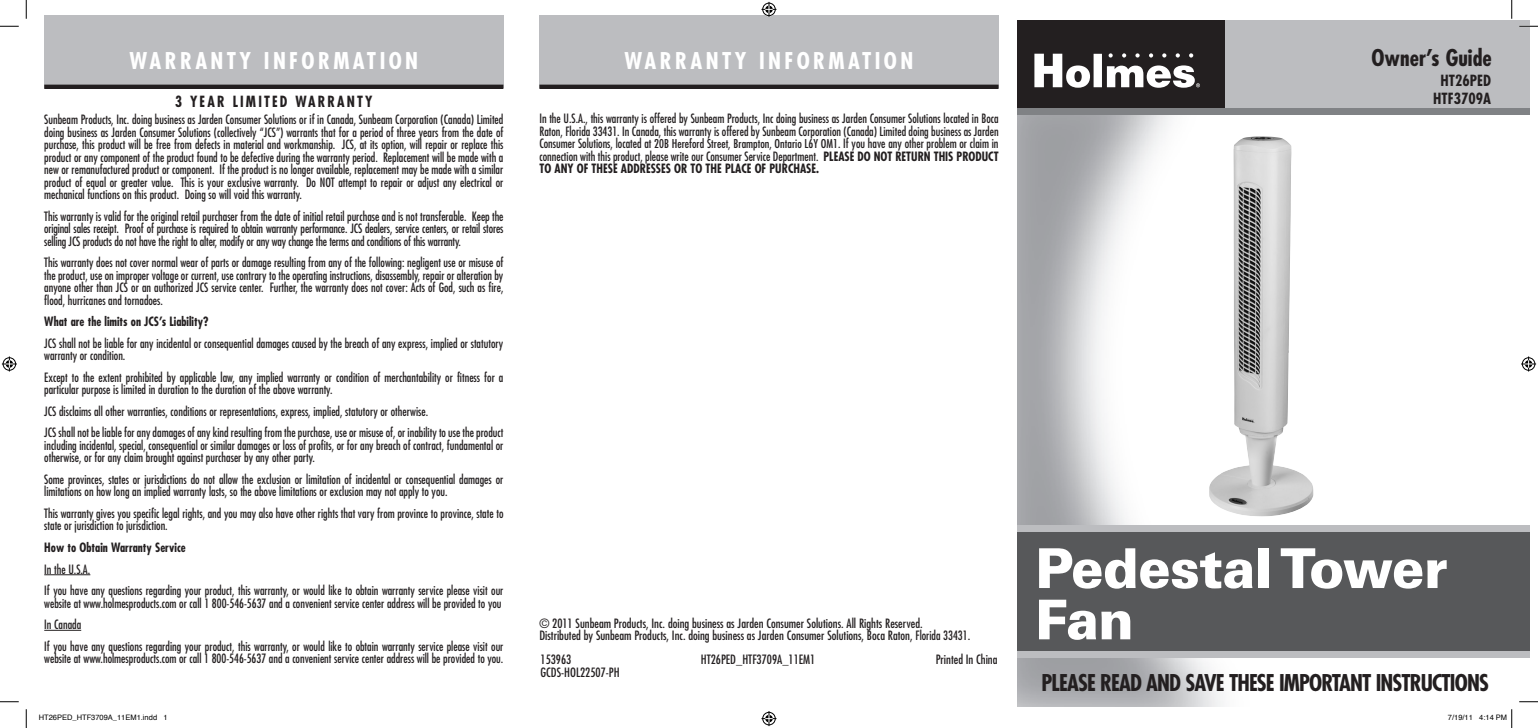
<style>
.page{position:relative;width:1538px;height:728px;background:#fff}
.page>*{position:absolute;margin:0;border:0;box-sizing:border-box;transform-origin:0 0}
.t1{font:900 55px/51.2px "Univers";letter-spacing:-.01em;color:#fff}
.t2{font:700 condensed 22.5px "Futura";letter-spacing:-.04em;color:#231f20}
.t3{font:700 condensed 22.5px "Futura";letter-spacing:.15em;color:#fff}
.t4{font:700 condensed 22.5px "Futura";color:#231f20}
.t5{font:700 condensed 15px "Futura";color:#231f20;scale:.95 1}
.t6{font:700 condensed 15px/18px "Futura";color:#231f20;text-align:center}
.t7{font:condensed 12.5px/12.5px "Futura";color:#231f20;scale:.95 1}
.t8{font:condensed 12.5px/12.5px "Futura";color:#231f20}
.t9{font:700 condensed 12.5px "Futura";color:#231f20;scale:.95 1}
.t10{font:7.5px "Helvetica";color:#000}
.s1{font-size:11.88px}
.s2{font-weight:700}
</style>
<div class="page">
<div style="left:44px;top:15px;width:459px;height:72px;background:#bcbdc0"></div>
<div style="left:539px;top:15px;width:459px;height:72px;background:#bcbdc0"></div>
<hr style="left:44px;top:85px;width:459px;height:4px;background:#231f20">
<hr style="left:539px;top:85px;width:459px;height:4px;background:#231f20">
<div style="left:1223px;top:20px;width:306px;height:92px;background:#bcbdc0"></div>
<div style="left:1017px;top:20px;width:207px;height:92px;background:#231f20"></div>
<div style="left:1017px;top:108px;width:512px;height:7px;background:#808285"></div>
<div style="left:1017px;top:527px;width:512px;height:126px;background:#57585a"></div>
<div style="left:1017px;top:525px;width:512px;height:7px;background:#bcbdc0"></div>
<div style="left:1017px;top:650px;width:512px;height:7px;background:#bcbdc0"></div>
<svg style="left:1034px;top:53px;width:166px;height:35px"></svg>
<img style="left:1209px;top:136px;width:104px;height:380px">
<hr style="left:44px;top:574px;width:46px;height:1px;background:#231f20">
<hr style="left:44px;top:630px;width:37px;height:1px;background:#231f20">
<svg style="left:0;top:25px;width:19px;height:2px"></svg>
<svg style="left:1519px;top:25px;width:18px;height:2px"></svg>
<svg style="left:0;top:701px;width:19px;height:1px"></svg>
<svg style="left:1519px;top:701px;width:18px;height:1px"></svg>
<svg style="left:25px;top:0;width:2px;height:19px"></svg>
<svg style="left:25px;top:709px;width:2px;height:18px"></svg>
<svg style="left:1511px;top:0;width:1px;height:19px"></svg>
<svg style="left:761px;top:2px;width:15px;height:15px"></svg>
<svg style="left:761px;top:711px;width:15px;height:15px"></svg>
<svg style="left:2px;top:356px;width:15px;height:15px"></svg>
<svg style="left:1521px;top:356px;width:15px;height:15px"></svg>
<svg style="left:1511px;top:709px;width:1px;height:18px"></svg>
<h2 class="t3" style="left:129px;top:47px;width:290px">WARRANTY INFORMATION</h2>
<h2 class="t3" style="left:624px;top:47px;width:290px">WARRANTY INFORMATION</h2>
<p class="t5" style="left:175px;top:92px;width:36px">3 Year</p>
<p class="t5" style="left:233px;top:92px;width:17px">Limited</p>
<p class="t5" style="left:295px;top:92px;width:24px">Warranty</p>
<p class="t7" style="left:44px;top:113px;width:485px;text-align:justify">Sunbeam Products, Inc. doing business as Jarden Consumer Solutions or if in Canada, Sunbeam Corporation (Canada) Limited doing business as Jarden Consumer Solutions (collectively “JCS”) warrants that for a period of three years from the date of purchase, this product will be free from defects in material and workmanship. JCS, at its option, will repair or replace this product or any component of the product found to be defective during the warranty period. Replacement will be made with a new or remanufactured product or component. If the product is no longer available, replacement may be made with a similar product of equal or greater value. This is your exclusive warranty. Do NOT attempt to repair or adjust any electrical or mechanical functions on this product. Doing so will void this warranty.</p>
<p class="t7" style="left:44px;top:210px;width:485px;text-align:justify">This warranty is valid for the original retail purchaser from the date of initial retail purchase and is not transferable. Keep the original sales receipt. Proof of purchase is required to obtain warranty performance. JCS dealers, service centers, or retail stores selling JCS products do not have the right to alter, modify or any way change the terms and conditions of this warranty.</p>
<p class="t7" style="left:44px;top:256px;width:485px;text-align:justify">This warranty does not cover normal wear of parts or damage resulting from any of the following: negligent use or misuse of the product, use on improper voltage or current, use contrary to the operating instructions, disassembly, repair or alteration by anyone other than JCS or an authorized JCS service center. Further, the warranty does not cover: Acts of God, such as fire, flood, hurricanes and tornadoes.</p>
<p class="t9" style="left:44px;top:314px;width:174px">What are the limits on JCS’s Liability?</p>
<p class="t7" style="left:44px;top:337px;width:485px">JCS shall not be liable for any incidental or consequential damages caused by the breach of any express, implied or statutory warranty or condition.</p>
<p class="t7" style="left:44px;top:371px;width:485px">Except to the extent prohibited by applicable law, any implied warranty or condition of merchantability or fitness for a particular purpose is limited in duration to the duration of the above warranty.</p>
<p class="t7" style="left:44px;top:400px;width:485px;line-height:21.5px">JCS disclaims all other warranties, conditions or representations, express, implied, statutory or otherwise.<br>JCS shall not be liable for any damages of any kind resulting from the purchase, use or misuse of, or inability to use the product</p>
<p class="t7" style="left:44px;top:439px;width:485px">including incidental, special, consequential or similar damages or loss of profits, or for any breach of contract, fundamental or otherwise, or for any claim brought against purchaser by any other party.</p>
<p class="t7" style="left:44px;top:473px;width:485px">Some provinces, states or jurisdictions do not allow the exclusion or limitation of incidental or consequential damages or limitations on how long an implied warranty lasts, so the above limitations or exclusion may not apply to you.</p>
<p class="t7" style="left:44px;top:507px;width:485px">This warranty gives you specific legal rights, and you may also have other rights that vary from province to province, state to state or jurisdiction to jurisdiction.</p>
<p class="t9" style="left:44px;top:539px;width:150px">How to Obtain Warranty Service</p>
<p class="t7" style="left:44px;top:558px;width:485px;line-height:21.5px">In the U.S.A.<br>If you have any questions regarding your product, this warranty, or would like to obtain warranty service please visit our</p>
<p class="t7" style="left:44px;top:592px;width:485px;line-height:21.5px">website at www.holmesproducts.com or call 1 800-546-5637 and a convenient service center address will be provided to you<br>In Canada<br>If you have any questions regarding your product, this warranty, or would like to obtain warranty service please visit our</p>
<p class="t7" style="left:44px;top:652px;width:485px">website at www.holmesproducts.com or call 1 800-546-5637 and a convenient service center address will be provided to you.</p>
<p class="t8" style="left:540px;top:653px;width:32px">153963</p>
<p class="t8" style="left:701px;top:653px;width:116px">HT26PED_HTF3709A_11EM1</p>
<p class="t8" style="left:935px;top:653px;width:63px">Printed In China</p>
<p class="t8" style="left:540px;top:665px;width:81px">GCDS-HOL22507-PH</p>
<p class="t7" style="left:539px;top:112px;width:485px;text-align:justify">In the U.S.A., this warranty is offered by Sunbeam Products, Inc doing business as Jarden Consumer Solutions located in Boca Raton, Florida 33431. In Canada, this warranty is offered by Sunbeam Corporation (Canada) Limited doing business as Jarden Consumer Solutions, located at <span class="s1">20B Hereford Street, Brampton, Ontario L6Y OM1</span>. If you have any other problem or claim in connection with this product, please write our Consumer Service Department. <span class="s2">PLEASE DO NOT RETURN THIS PRODUCT TO ANY OF THESE ADDRESSES OR TO THE PLACE OF PURCHASE.</span></p>
<p class="t8" style="left:539px;top:616px;width:432px">© 2011 Sunbeam Products, Inc. doing business as Jarden Consumer Solutions. All Rights Reserved.<br>Distributed by Sunbeam Products, Inc. doing business as Jarden Consumer Solutions, Boca Raton, Florida 33431.</p>
<h2 class="t4" style="left:1371px;top:44px;width:122px">Owner’s Guide</h2>
<p class="t6" style="left:1433px;top:71px;width:59px">HT26PED<br>HTF3709A</p>
<h1 class="t1" style="left:1035px;top:542px;width:414px">Pedestal Tower<br>Fan</h1>
<h2 class="t2" style="left:1041px;top:668px;width:449px">PLEASE READ AND SAVE THESE IMPORTANT INSTRUCTIONS</h2>
<p class="t10" style="left:39px;top:712px;width:130px">HT26PED_HTF3709A_11EM1.indd 1</p>
<p class="t10" style="left:1447px;top:712px;width:61px">7/19/11 4:14 PM</p>
</div>
